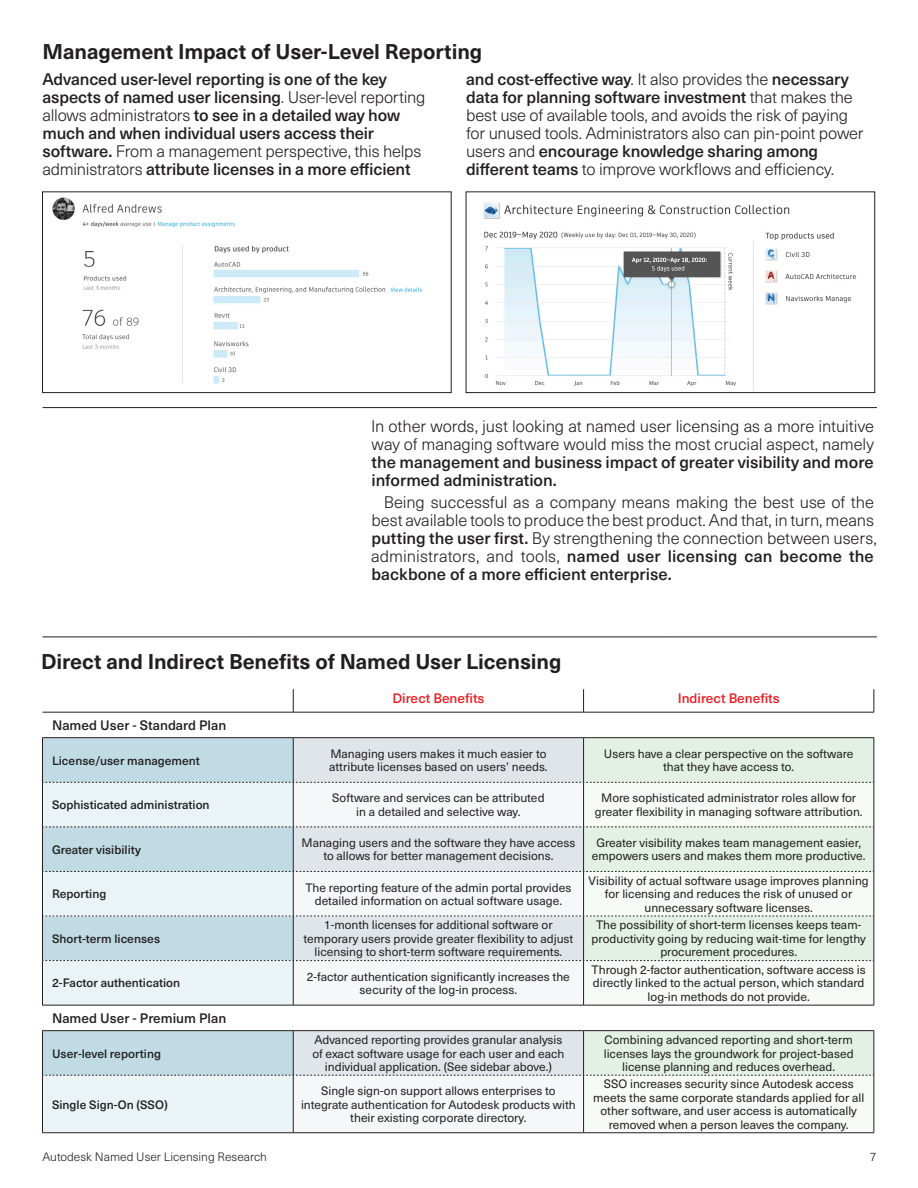
<style>
.page{position:relative;width:918px;height:1188px;background:#fff}
.page>*{position:absolute;margin:0;border:0;box-sizing:border-box;transform-origin:0 0}
.t1{font:700 21px "Neue Haas Unica W1 G";letter-spacing:-.005em;color:#231f20}
.t2{font:300 16.5px/18px "Neue Haas Unica W1 G";letter-spacing:-.005em;color:#231f20}
.t3{font:500 16.5px/18px "Neue Haas Unica W1 G";letter-spacing:-.01em;color:#231f20}
.t4{font:500 13.5px "Neue Haas Unica W1 G";color:#231f20}
.t5{font:500 13.5px "Neue Haas Unica W1 G";color:#ee1d23}
.t6{font:12px/13.5px "Neue Haas Unica W1 G";color:#231f20;text-align:center}
.t7{font:500 12px "Neue Haas Unica W1 G";color:#231f20}
.t8{font:300 12px "Neue Haas Unica W1 G";color:#231f20}
.s1{font-weight:300}
.s2{font-weight:500}
</style>
<div class="page">
<div style="left:43px;top:738px;width:250px;height:44px;background:#c0dbe3"></div>
<div style="left:294px;top:738px;width:289px;height:44px;background:#e0e5e9"></div>
<div style="left:584px;top:738px;width:290px;height:44px;background:#e2f1e4"></div>
<svg style="left:43px;top:783px;width:250px;height:350px;background:#d7e8ec"></svg>
<svg style="left:294px;top:826px;width:289px;height:307px;fill:#f5f7f8"></svg>
<svg style="left:584px;top:783px;width:290px;height:350px;fill:#f6fbf6"></svg>
<div style="left:43px;top:1005px;width:831px;height:26px;background:#fff"></div>
<svg style="left:293px;top:689px;width:1px;height:23px"></svg>
<svg style="left:583px;top:689px;width:1px;height:23px"></svg>
<svg style="left:874px;top:689px;width:1px;height:23px"></svg>
<hr style="left:43px;top:712px;width:250px;height:1px;background:#231f20">
<hr style="left:293px;top:712px;width:291px;height:1px;background:#231f20">
<hr style="left:584px;top:712px;width:290px;height:1px;background:#231f20">
<hr style="left:42px;top:737px;width:251px;height:1px;background:#231f20">
<hr style="left:42px;top:738px;width:1px;height:44px;background:#231f20">
<hr style="left:293px;top:737px;width:291px;height:1px;background:#231f20">
<hr style="left:293px;top:738px;width:1px;height:44px;background:#231f20">
<hr style="left:584px;top:737px;width:290px;height:1px;background:#231f20">
<hr style="left:583px;top:738px;width:1px;height:44px;background:#231f20">
<hr style="left:874px;top:738px;width:1px;height:44px;background:#231f20">
<hr style="left:42px;top:782px;width:1px;height:45px;background:#231f20">
<hr style="left:293px;top:783px;width:1px;height:44px;background:#231f20">
<hr style="left:583px;top:783px;width:1px;height:44px;background:#231f20">
<hr style="left:874px;top:782px;width:1px;height:45px;background:#231f20">
<hr style="left:42px;top:827px;width:1px;height:44px;background:#231f20">
<hr style="left:293px;top:827px;width:1px;height:44px;background:#231f20">
<hr style="left:583px;top:827px;width:1px;height:44px;background:#231f20">
<hr style="left:874px;top:827px;width:1px;height:44px;background:#231f20">
<hr style="left:42px;top:871px;width:1px;height:45px;background:#231f20">
<hr style="left:293px;top:872px;width:1px;height:44px;background:#231f20">
<hr style="left:583px;top:872px;width:1px;height:44px;background:#231f20">
<hr style="left:874px;top:871px;width:1px;height:45px;background:#231f20">
<hr style="left:42px;top:916px;width:1px;height:45px;background:#231f20">
<hr style="left:293px;top:916px;width:1px;height:44px;background:#231f20">
<hr style="left:583px;top:916px;width:1px;height:44px;background:#231f20">
<hr style="left:874px;top:916px;width:1px;height:45px;background:#231f20">
<hr style="left:42px;top:961px;width:1px;height:44px;background:#231f20">
<hr style="left:293px;top:961px;width:1px;height:44px;background:#231f20">
<hr style="left:583px;top:961px;width:1px;height:44px;background:#231f20">
<hr style="left:874px;top:961px;width:1px;height:44px;background:#231f20">
<hr style="left:42px;top:1005px;width:251px;height:1px;background:#231f20">
<hr style="left:293px;top:1005px;width:291px;height:1px;background:#231f20">
<hr style="left:584px;top:1005px;width:290px;height:1px;background:#231f20">
<hr style="left:42px;top:1030px;width:251px;height:1px;background:#231f20">
<hr style="left:42px;top:1031px;width:1px;height:44px;background:#231f20">
<hr style="left:293px;top:1030px;width:291px;height:1px;background:#231f20">
<hr style="left:293px;top:1031px;width:1px;height:44px;background:#231f20">
<hr style="left:584px;top:1030px;width:290px;height:1px;background:#231f20">
<hr style="left:583px;top:1031px;width:1px;height:44px;background:#231f20">
<hr style="left:874px;top:1031px;width:1px;height:44px;background:#231f20">
<hr style="left:42px;top:1075px;width:1px;height:58px;background:#231f20">
<hr style="left:293px;top:1075px;width:1px;height:58px;background:#231f20">
<hr style="left:583px;top:1075px;width:1px;height:58px;background:#231f20">
<hr style="left:874px;top:1075px;width:1px;height:58px;background:#231f20">
<hr style="left:42px;top:1133px;width:251px;height:1px;background:#231f20">
<hr style="left:293px;top:1133px;width:291px;height:1px;background:#231f20">
<hr style="left:584px;top:1133px;width:290px;height:1px;background:#231f20">
<svg style="left:43px;top:782px;width:831px;height:1px"></svg>
<svg style="left:43px;top:827px;width:831px;height:1px"></svg>
<svg style="left:43px;top:871px;width:831px;height:1px"></svg>
<svg style="left:43px;top:916px;width:831px;height:1px"></svg>
<svg style="left:43px;top:960px;width:831px;height:1px"></svg>
<svg style="left:43px;top:1075px;width:831px;height:1px"></svg>
<hr style="left:43px;top:407px;width:834px;height:1px;background:#231f20">
<img style="left:52px;top:197px;width:370px;height:187px">
<div style="left:42px;top:192px;width:409px;height:201px;border:1px solid #231f20"></div>
<img style="left:483px;top:202px;width:373px;height:189px">
<div style="left:466px;top:192px;width:409px;height:201px;border:1px solid #231f20"></div>
<hr style="left:43px;top:637px;width:834px;height:1px;background:#231f20">
<h1 class="t1" style="left:43px;top:35px;width:441px">Management Impact of User-Level Reporting</h1>
<p class="t3" style="left:43px;top:69px;width:384px">Advanced user-level reporting is one of the key aspects of named user licensing<span class="s1">. User-level reporting allows administrators</span> to see in a detailed way how much and when individual users access their software. <span class="s1">From a management perspective, this helps administrators</span> attribute licenses in a more efficient</p>
<p class="t2" style="left:466px;top:69px;width:399px"><span class="s2">and cost-effective way</span>. It also provides the <span class="s2">necessary data for planning software investment</span> that makes the best use of available tools, and avoids the risk of paying for unused tools. Administrators also can pin-point power users and <span class="s2">encourage knowledge sharing among different teams</span> to improve workflows and efficiency.</p>
<h2 class="t2" style="left:371px;top:416px;width:504px">In other words, just looking at named user licensing as a more intuitive way of managing software would miss the most crucial aspect, namely</h2>
<h2 class="t3" style="left:372px;top:452px;width:504px">the management and business impact of greater visibility and more informed administration.</h2>
<p class="t2" style="left:371px;top:493px;width:507px;text-indent:13px">Being successful as a company means making the best use of the best available tools to produce the best product. And that, in turn, means <span class="s2">putting the user first.</span> By strengthening the connection between users, administrators, and tools, <span class="s2">named user licensing can become the backbone of a more efficient enterprise.</span></p>
<h1 class="t1" style="left:41px;top:645px;width:522px">Direct and Indirect Benefits of Named User Licensing</h1>
<p class="t5" style="left:392px;top:688px;width:94px">Direct Benefits</p>
<p class="t5" style="left:678px;top:688px;width:104px">Indirect Benefits</p>
<p class="t4" style="left:52px;top:715px;width:176px">Named User - Standard Plan</p>
<p class="t7" style="left:52px;top:751px;width:149px">License/user management</p>
<p class="t6" style="left:329px;top:746px;width:220px;text-align:left">Managing users makes it much easier to attribute licenses based on users’ needs.</p>
<p class="t6" style="left:604px;top:746px;width:251px">Users have a clear perspective on the software that they have access to.</p>
<p class="t7" style="left:52px;top:796px;width:159px">Sophisticated administration</p>
<p class="t6" style="left:332px;top:791px;width:214px">Software and services can be attributed in a detailed and selective way.</p>
<p class="t6" style="left:595px;top:791px;width:269px">More sophisticated administrator roles allow for greater flexibility in managing software attribution.</p>
<p class="t7" style="left:52px;top:840px;width:90px">Greater visibility</p>
<p class="t6" style="left:301px;top:835px;width:275px">Managing users and the software they have access to allows for better management decisions.</p>
<p class="t6" style="left:592px;top:835px;width:275px">Greater visibility makes team management easier, empowers users and makes them more productive.</p>
<p class="t7" style="left:52px;top:885px;width:56px">Reporting</p>
<p class="t6" style="left:305px;top:880px;width:267px">The reporting feature of the admin portal provides detailed information on actual software usage.</p>
<p class="t6" style="left:589px;top:873px;width:282px">Visibility of actual software usage improves planning for licensing and reduces the risk of unused or unnecessary software licenses.</p>
<p class="t7" style="left:52px;top:930px;width:110px">Short-term licenses</p>
<p class="t6" style="left:303px;top:918px;width:271px">1-month licenses for additional software or temporary users provide greater flexibility to adjust licensing to short-term software requirements.</p>
<p class="t6" style="left:592px;top:918px;width:276px">The possibility of short-term licenses keeps team&shy;productivity going by reducing wait-time for lengthy procurement procedures.</p>
<p class="t7" style="left:52px;top:974px;width:130px">2-Factor authentication</p>
<p class="t6" style="left:307px;top:969px;width:265px">2-factor authentication significantly increases the security of the log-in process.</p>
<p class="t6" style="left:592px;top:962px;width:276px">Through 2-factor authentication, software access is directly linked to the actual person, which standard log-in methods do not provide.</p>
<p class="t4" style="left:52px;top:1008px;width:176px">Named User - Premium Plan</p>
<p class="t7" style="left:52px;top:1044px;width:111px">User-level reporting</p>
<p class="t6" style="left:312px;top:1032px;width:254px">Advanced reporting provides granular analysis of exact software usage for each user and each individual application. (See sidebar above.)</p>
<p class="t6" style="left:604px;top:1032px;width:251px">Combining advanced reporting and short-term licenses lays the groundwork for project-based license planning and reduces overhead.</p>
<p class="t7" style="left:52px;top:1095px;width:117px">Single Sign-On (SSO)</p>
<p class="t6" style="left:301px;top:1083px;width:276px">Single sign-on support allows enterprises to integrate authentication for Autodesk products with their existing corporate directory.</p>
<p class="t6" style="left:593px;top:1077px;width:273px">SSO increases security since Autodesk access meets the same corporate standards applied for all other software, and user access is automatically removed when a person leaves the company.</p>
<p class="t8" style="left:43px;top:1148px;width:226px">Autodesk Named User Licensing Research</p>
<p class="t8" style="left:870px;top:1148px;width:8px">7</p>
</div>
